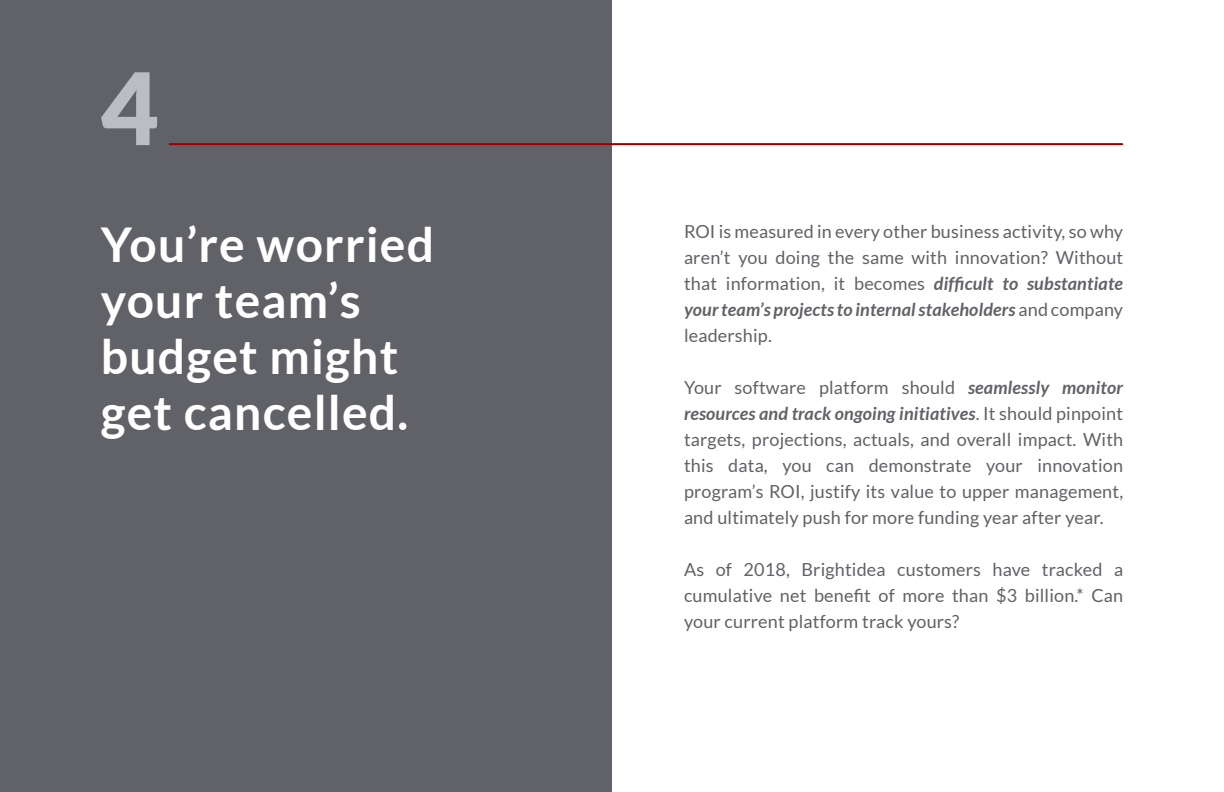
<style>
.page{position:relative;width:1224px;height:792px;background:#fff}
.page>*{position:absolute;margin:0;border:0;box-sizing:border-box;transform-origin:0 0}
.t1{font:900 100px "Lato";color:#babdc2}
.t2{font:700 48px/56px "Lato";letter-spacing:.025em;color:#fff}
.t3{font:18px/26px "Lato";letter-spacing:.01em;color:#616168;text-align:justify}
.s1{font-weight:700;font-style:italic}
</style>
<div class="page">
<div style="left:0;top:0;width:612px;height:792px;background:#616168"></div>
<hr style="left:170px;top:143px;width:952px;height:2px;background:#900">
<p class="t1" style="left:101px;top:50px;width:59px">4</p>
<p class="t2" style="left:101px;top:216px;width:335px">You’re worried your team’s budget might</p>
<p class="t2" style="left:101px;top:384px;width:309px">get cancelled.</p>
<p class="t3" style="left:684px;top:218px;width:441px">ROI is measured in every other business activity, so why aren’t you doing the same with innovation? Without that information, it becomes <span class="s1">difficult to substantiate your team’s projects to internal stakeholders</span> and company leadership.</p>
<p class="t3" style="left:684px;top:374px;width:441px">Your software platform should <span class="s1">seamlessly monitor resources and track ongoing initiatives</span>. It should pinpoint targets, projections, actuals, and overall impact. With this data, you can demonstrate your innovation program’s ROI, justify its value to upper management, and ultimately push for more funding year after year.</p>
<p class="t3" style="left:684px;top:556px;width:441px">As of 2018, Brightidea customers have tracked a cumulative net benefit of more than $3 billion.* Can your current platform track yours?</p>
</div>
